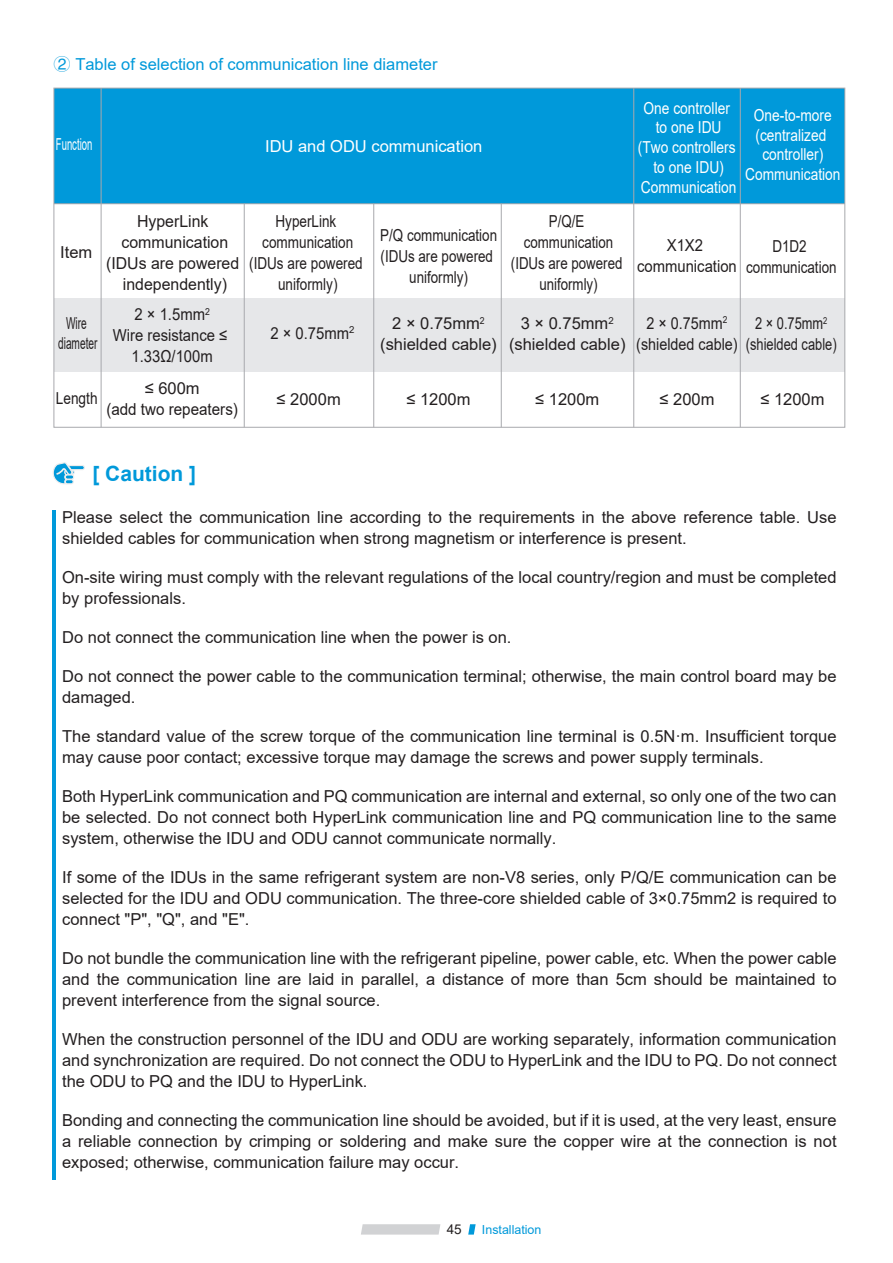
<style>
.page{position:relative;width:893px;height:1263px;background:#fff}
.page>*{position:absolute;margin:0;border:0;box-sizing:border-box;transform-origin:0 0}
.t1{font:700 21px "Arial";color:#0099da}
.t2{font:16.5px/21px "Arial";color:#231f20;text-align:justify}
.t3{font:16.5px/19.8px "Arial";color:#fff;text-align:center;scale:.83 1}
.t4{font:16.5px/21px "Arial";color:#231f20;text-align:center;scale:.81 1}
.t5{font:16.5px/21px "Arial";color:#231f20;text-align:center;scale:.9 1}
.t6{font:16.5px/21px "Arial";color:#231f20;text-align:center;scale:.96 1}
.t7{font:16.5px/21px "Arial";color:#231f20;text-align:center;scale:.82 1}
.t8{font:16.5px "Arial";color:#0099da}
.t9{font:16.5px/21px "Arial";color:#231f20;text-align:center;scale:.87 1}
.t10{font:16.5px/21px "Arial";color:#231f20;text-align:center;scale:.78 1}
.t11{font:16.5px "Arial";color:#fff}
.t12{font:16.5px/19.8px "Arial";color:#231f20;text-align:center;scale:.61 1}
.t13{font:16.5px "Arial";color:#fff;scale:.58 1}
.t14{font:16.5px "Arial";color:#231f20;scale:.83 1}
.t15{font:13.5px "Arial";color:#231f20}
.t16{font:12.45px "Arial";color:#0099da}
.s1{font-family:"FZLTXHK"}
</style>
<div class="page">
<svg style="left:361px;top:1224px;width:79px;height:10px"></svg>
<svg style="left:468px;top:1224px;width:8px;height:10px"></svg>
<hr style="left:52px;top:510px;width:4px;height:670px;background:#0099da">
<div style="left:54px;top:88px;width:791px;height:116px;background:#0099da"></div>
<div style="left:54px;top:298px;width:791px;height:74px;background:#e6e7e9"></div>
<hr style="left:740px;top:88px;width:1px;height:339px;background:#a8a9ad">
<hr style="left:633px;top:88px;width:1px;height:339px;background:#a8a9ad">
<hr style="left:373px;top:204px;width:1px;height:223px;background:#a8a9ad">
<hr style="left:244px;top:204px;width:1px;height:223px;background:#a8a9ad">
<hr style="left:501px;top:204px;width:1px;height:223px;background:#a8a9ad">
<hr style="left:101px;top:88px;width:1px;height:339px;background:#a8a9ad">
<hr style="left:54px;top:203px;width:791px;height:1px;background:#a8a9ad">
<svg style="left:53px;top:462px;width:32px;height:22px"></svg>
<p class="t8" style="left:54px;top:53px;width:385px"><span class="s1">②</span> Table of selection of communication line diameter</p>
<p class="t13" style="left:56px;top:133px;width:64px">Function</p>
<p class="t11" style="left:265px;top:135px;width:219px">IDU and ODU communication</p>
<p class="t2" style="left:60px;top:242px;width:34px">Item</p>
<p class="t12" style="left:58px;top:314px;width:66px">Wire diameter</p>
<p class="t6" style="left:106px;top:210px;width:140px">HyperLink communication (IDUs are powered independently)</p>
<p class="t5" style="left:113px;top:304px;width:129px">2 × 1.5mm<sup>2<br></sup>Wire resistance ≤<br>1.33Ω/100m</p>
<p class="t7" style="left:249px;top:210px;width:140px">HyperLink communication (IDUs are powered uniformly)</p>
<p class="t5" style="left:270px;top:322px;width:95px">2 × 0.75mm<sup>2</sup></p>
<p class="t4" style="left:380px;top:224px;width:146px">P/Q communication (IDUs are powered uniformly)</p>
<p class="t2" style="left:380px;top:313px;width:118px;text-align:center">2 × 0.75mm<sup>2 </sup>(shielded cable)</p>
<p class="t4" style="left:511px;top:210px;width:139px">P/Q/E communication (IDUs are powered uniformly)</p>
<p class="t2" style="left:509px;top:313px;width:118px;text-align:center">3 × 0.75mm<sup>2 </sup>(shielded cable)</p>
<p class="t3" style="left:638px;top:98px;width:120px">One controller to one IDU (Two controllers to one IDU)<br>Communication</p>
<p class="t3" style="left:745px;top:105px;width:116px">One-to-more (centralized controller)<br>Communication</p>
<p class="t5" style="left:637px;top:235px;width:112px">X1X2 communication</p>
<p class="t4" style="left:746px;top:236px;width:113px">D1D2 communication</p>
<p class="t9" style="left:636px;top:312px;width:118px">2 × 0.75mm<sup>2 </sup>(shielded cable)</p>
<p class="t10" style="left:746px;top:313px;width:118px">2 × 0.75mm<sup>2 </sup>(shielded cable)</p>
<p class="t14" style="left:56px;top:387px;width:52px">Length</p>
<p class="t2" style="left:106px;top:378px;width:133px;text-align:center">≤ 600m<br>(add two repeaters)</p>
<p class="t2" style="left:277px;top:388px;width:66px">≤ 2000m</p>
<p class="t2" style="left:406px;top:388px;width:66px">≤ 1200m</p>
<p class="t2" style="left:535px;top:388px;width:66px">≤ 1200m</p>
<p class="t2" style="left:659px;top:388px;width:56px">≤ 200m</p>
<p class="t2" style="left:760px;top:388px;width:66px">≤ 1200m</p>
<p class="t1" style="left:92px;top:459px;width:105px">[ Caution ]</p>
<p class="t2" style="left:62px;top:507px;width:776px">Please select the communication line according to the requirements in the above reference table. Use shielded cables for communication when strong magnetism or interference is present.</p>
<p class="t2" style="left:62px;top:567px;width:776px">On-site wiring must comply with the relevant regulations of the local country/region and must be completed by professionals.</p>
<p class="t2" style="left:62px;top:627px;width:451px">Do not connect the communication line when the power is on.</p>
<p class="t2" style="left:62px;top:666px;width:776px">Do not connect the power cable to the communication terminal; otherwise, the main control board may be damaged.</p>
<p class="t2" style="left:62px;top:726px;width:776px">The standard value of the screw torque of the communication line terminal is 0.5N·m. Insufficient torque may cause poor contact; excessive torque may damage the screws and power supply terminals.</p>
<p class="t2" style="left:62px;top:786px;width:776px">Both HyperLink communication and PQ communication are internal and external, so only one of the two can be selected. Do not connect both HyperLink communication line and PQ communication line to the same system, otherwise the IDU and ODU cannot communicate normally.</p>
<p class="t2" style="left:62px;top:867px;width:776px">If some of the IDUs in the same refrigerant system are non-V8 series, only P/Q/E communication can be selected for the IDU and ODU communication. The three-core shielded cable of 3×0.75mm2 is required to connect "P", "Q", and "E".</p>
<p class="t2" style="left:62px;top:948px;width:776px">Do not bundle the communication line with the refrigerant pipeline, power cable, etc. When the power cable and the communication line are laid in parallel, a distance of more than 5cm should be maintained to prevent interference from the signal source.</p>
<p class="t2" style="left:62px;top:1029px;width:776px">When the construction personnel of the IDU and ODU are working separately, information communication and synchronization are required. Do not connect the ODU to HyperLink and the IDU to PQ. Do not connect the ODU to PQ and the IDU to HyperLink.</p>
<p class="t2" style="left:62px;top:1110px;width:776px">Bonding and connecting the communication line should be avoided, but if it is used, at the very least, ensure a reliable connection by crimping or soldering and make sure the copper wire at the connection is not exposed; otherwise, communication failure may occur.</p>
<p class="t15" style="left:447px;top:1220px;width:17px">45</p>
<p class="t16" style="left:482px;top:1221px;width:61px">Installation</p>
</div>
